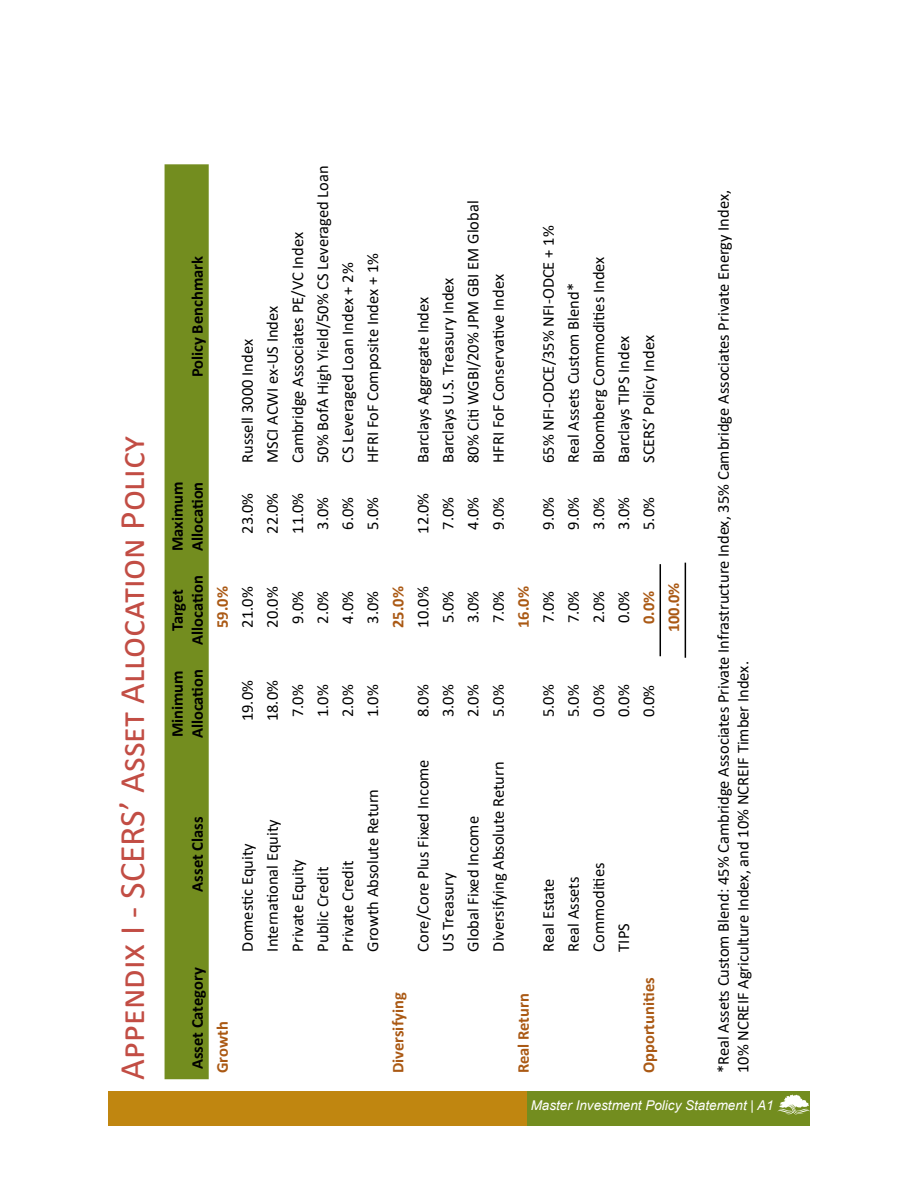
<style>
.page{position:relative;width:918px;height:1188px;background:#fff}
.page>*{position:absolute;margin:0;border:0;box-sizing:border-box;transform-origin:0 0}
.t1{font:36px "Calibri";color:#c24d44}
.t2{font:16.5px/19.8px "Calibri";color:#000}
.t3{font:700 16.5px/19.8px "Calibri";color:#000}
.t4{font:700 16.5px "Calibri";color:#aa5914}
.t5{font:italic 13.5px "Arial";color:#fff}
</style>
<div class="page">
<div style="left:165px;top:164px;width:44px;height:915px;background:#738d1f"></div>
<hr style="left:660px;top:564px;width:1px;height:92px;background:#000">
<hr style="left:685px;top:563px;width:1px;height:95px;background:#000">
<div style="left:527px;top:1091px;width:283px;height:35px;background:#738d1f"></div>
<svg style="left:778px;top:1095px;width:32px;height:20px"></svg>
<div style="left:108px;top:1091px;width:419px;height:35px;background:#c08610"></div>
<h1 class="t1" style="left:107px;top:1080px;width:645px;rotate:-90deg">Appendix I - SCERS’ Asset Allocation Policy</h1>
<p class="t3" style="left:187px;top:377px;width:123px;rotate:-90deg">Policy Benchmark</p>
<p class="t3" style="left:167px;top:551px;width:71px;rotate:-90deg">Maximum<br>Allocation</p>
<p class="t3" style="left:167px;top:645px;width:71px;text-align:center;rotate:-90deg">Target<br>Allocation</p>
<p class="t3" style="left:167px;top:738px;width:71px;rotate:-90deg">Minimum<br>Allocation</p>
<p class="t4" style="left:211px;top:628px;width:43px;rotate:-90deg">59.0%</p>
<p class="t3" style="left:187px;top:892px;width:76px;rotate:-90deg">Asset Class</p>
<p class="t3" style="left:187px;top:1069px;width:103px;rotate:-90deg">Asset Category</p>
<p class="t4" style="left:211px;top:1073px;width:53px;rotate:-90deg">Growth</p>
<p class="t2" style="left:237px;top:463px;width:125px;rotate:-90deg">Russell 3000 Index</p>
<p class="t2" style="left:237px;top:534px;width:43px;rotate:-90deg">23.0%</p>
<p class="t2" style="left:262px;top:463px;width:159px;rotate:-90deg">MSCI ACWI ex-US Index</p>
<p class="t2" style="left:262px;top:534px;width:43px;rotate:-90deg">22.0%</p>
<p class="t2" style="left:287px;top:463px;width:233px;rotate:-90deg">Cambridge Associates PE/VC Index</p>
<p class="t2" style="left:312px;top:463px;width:299px;rotate:-90deg">50% BofA High Yield/50% CS Leveraged Loan</p>
<p class="t2" style="left:337px;top:463px;width:202px;rotate:-90deg">CS Leveraged Loan Index + 2%</p>
<p class="t2" style="left:362px;top:463px;width:212px;rotate:-90deg">HFRI FoF Composite Index + 1%</p>
<p class="t2" style="left:287px;top:534px;width:43px;rotate:-90deg">11.0%</p>
<p class="t2" style="left:312px;top:530px;width:34px;rotate:-90deg">3.0%</p>
<p class="t2" style="left:337px;top:530px;width:34px;rotate:-90deg">6.0%</p>
<p class="t2" style="left:362px;top:530px;width:34px;rotate:-90deg">5.0%</p>
<p class="t2" style="left:413px;top:463px;width:168px;rotate:-90deg">Barclays Aggregate Index</p>
<p class="t2" style="left:438px;top:463px;width:187px;rotate:-90deg">Barclays U.S. Treasury Index</p>
<p class="t2" style="left:463px;top:463px;width:264px;rotate:-90deg">80% Citi WGBI/20% JPM GBI EM Global</p>
<p class="t2" style="left:413px;top:534px;width:43px;rotate:-90deg">12.0%</p>
<p class="t2" style="left:438px;top:530px;width:34px;rotate:-90deg">7.0%</p>
<p class="t2" style="left:463px;top:530px;width:34px;rotate:-90deg">4.0%</p>
<p class="t2" style="left:237px;top:628px;width:43px;rotate:-90deg">21.0%</p>
<p class="t2" style="left:262px;top:628px;width:43px;rotate:-90deg">20.0%</p>
<p class="t2" style="left:287px;top:624px;width:34px;rotate:-90deg">9.0%</p>
<p class="t2" style="left:312px;top:624px;width:34px;rotate:-90deg">2.0%</p>
<p class="t2" style="left:337px;top:624px;width:34px;rotate:-90deg">4.0%</p>
<p class="t2" style="left:362px;top:624px;width:34px;rotate:-90deg">3.0%</p>
<p class="t4" style="left:386px;top:628px;width:43px;rotate:-90deg">25.0%</p>
<p class="t2" style="left:413px;top:628px;width:43px;rotate:-90deg">10.0%</p>
<p class="t2" style="left:438px;top:623px;width:34px;rotate:-90deg">5.0%</p>
<p class="t2" style="left:463px;top:623px;width:34px;rotate:-90deg">3.0%</p>
<p class="t2" style="left:237px;top:721px;width:43px;rotate:-90deg">19.0%</p>
<p class="t2" style="left:262px;top:721px;width:43px;rotate:-90deg">18.0%</p>
<p class="t2" style="left:287px;top:717px;width:34px;rotate:-90deg">7.0%</p>
<p class="t2" style="left:312px;top:717px;width:34px;rotate:-90deg">1.0%</p>
<p class="t2" style="left:337px;top:717px;width:34px;rotate:-90deg">2.0%</p>
<p class="t2" style="left:362px;top:717px;width:34px;rotate:-90deg">1.0%</p>
<p class="t2" style="left:237px;top:952px;width:110px;rotate:-90deg">Domestic Equity</p>
<p class="t2" style="left:262px;top:952px;width:134px;rotate:-90deg">International Equity</p>
<p class="t2" style="left:287px;top:952px;width:94px;rotate:-90deg">Private Equity</p>
<p class="t2" style="left:312px;top:952px;width:86px;rotate:-90deg">Public Credit</p>
<p class="t2" style="left:337px;top:952px;width:92px;rotate:-90deg">Private Credit</p>
<p class="t2" style="left:362px;top:952px;width:164px;rotate:-90deg">Growth Absolute Return</p>
<p class="t2" style="left:413px;top:717px;width:34px;rotate:-90deg">8.0%</p>
<p class="t2" style="left:438px;top:717px;width:34px;rotate:-90deg">3.0%</p>
<p class="t2" style="left:463px;top:717px;width:34px;rotate:-90deg">2.0%</p>
<p class="t2" style="left:413px;top:952px;width:194px;rotate:-90deg">Core/Core Plus Fixed Income</p>
<p class="t2" style="left:438px;top:952px;width:80px;rotate:-90deg">US Treasury</p>
<p class="t2" style="left:463px;top:952px;width:137px;rotate:-90deg">Global Fixed Income</p>
<p class="t4" style="left:386px;top:1073px;width:82px;rotate:-90deg">Diversifying</p>
<p class="t2" style="left:488px;top:463px;width:190px;rotate:-90deg">HFRI FoF Conservative Index</p>
<p class="t2" style="left:488px;top:530px;width:34px;rotate:-90deg">9.0%</p>
<p class="t2" style="left:488px;top:623px;width:34px;rotate:-90deg">7.0%</p>
<p class="t2" style="left:488px;top:717px;width:34px;rotate:-90deg">5.0%</p>
<p class="t2" style="left:488px;top:952px;width:192px;rotate:-90deg">Diversifying Absolute Return</p>
<p class="t2" style="left:713px;top:1073px;width:885px;rotate:-90deg">*Real Assets Custom Blend: 45% Cambridge Associates Private Infrastructure Index, 35% Cambridge Associates Private Energy Index,<br>10% NCREIF Agriculture Index, and 10% NCREIF Timber Index.</p>
<p class="t5" style="left:531px;top:1097px;width:245px">Master Investment Policy Statement | A1</p>
<p class="t2" style="left:538px;top:463px;width:239px;rotate:-90deg">65% NFI-ODCE/35% NFI-ODCE + 1%</p>
<p class="t2" style="left:588px;top:463px;width:208px;rotate:-90deg">Bloomberg Commodities Index</p>
<p class="t2" style="left:563px;top:463px;width:181px;rotate:-90deg">Real Assets Custom Blend*</p>
<p class="t2" style="left:638px;top:463px;width:129px;rotate:-90deg">SCERS’ Policy Index</p>
<p class="t2" style="left:613px;top:463px;width:128px;rotate:-90deg">Barclays TIPS Index</p>
<p class="t2" style="left:538px;top:530px;width:34px;rotate:-90deg">9.0%</p>
<p class="t2" style="left:563px;top:530px;width:34px;rotate:-90deg">9.0%</p>
<p class="t2" style="left:588px;top:530px;width:34px;rotate:-90deg">3.0%</p>
<p class="t2" style="left:613px;top:530px;width:34px;rotate:-90deg">3.0%</p>
<p class="t2" style="left:638px;top:530px;width:34px;rotate:-90deg">5.0%</p>
<p class="t4" style="left:662px;top:632px;width:51px;rotate:-90deg">100.0%</p>
<p class="t4" style="left:512px;top:628px;width:43px;rotate:-90deg">16.0%</p>
<p class="t2" style="left:538px;top:623px;width:34px;rotate:-90deg">7.0%</p>
<p class="t2" style="left:563px;top:623px;width:34px;rotate:-90deg">7.0%</p>
<p class="t2" style="left:588px;top:623px;width:34px;rotate:-90deg">2.0%</p>
<p class="t2" style="left:613px;top:623px;width:34px;rotate:-90deg">0.0%</p>
<p class="t4" style="left:637px;top:624px;width:35px;rotate:-90deg">0.0%</p>
<p class="t2" style="left:538px;top:717px;width:34px;rotate:-90deg">5.0%</p>
<p class="t2" style="left:563px;top:717px;width:34px;rotate:-90deg">5.0%</p>
<p class="t2" style="left:588px;top:717px;width:34px;rotate:-90deg">0.0%</p>
<p class="t2" style="left:613px;top:717px;width:34px;rotate:-90deg">0.0%</p>
<p class="t2" style="left:638px;top:717px;width:34px;rotate:-90deg">0.0%</p>
<p class="t2" style="left:588px;top:952px;width:90px;rotate:-90deg">Commodities</p>
<p class="t2" style="left:563px;top:952px;width:76px;rotate:-90deg">Real Assets</p>
<p class="t2" style="left:538px;top:952px;width:75px;rotate:-90deg">Real Estate</p>
<p class="t2" style="left:613px;top:952px;width:30px;rotate:-90deg">TIPS</p>
<p class="t4" style="left:637px;top:1073px;width:97px;rotate:-90deg">Opportunities</p>
<p class="t4" style="left:512px;top:1073px;width:81px;rotate:-90deg">Real Return</p>
</div>
